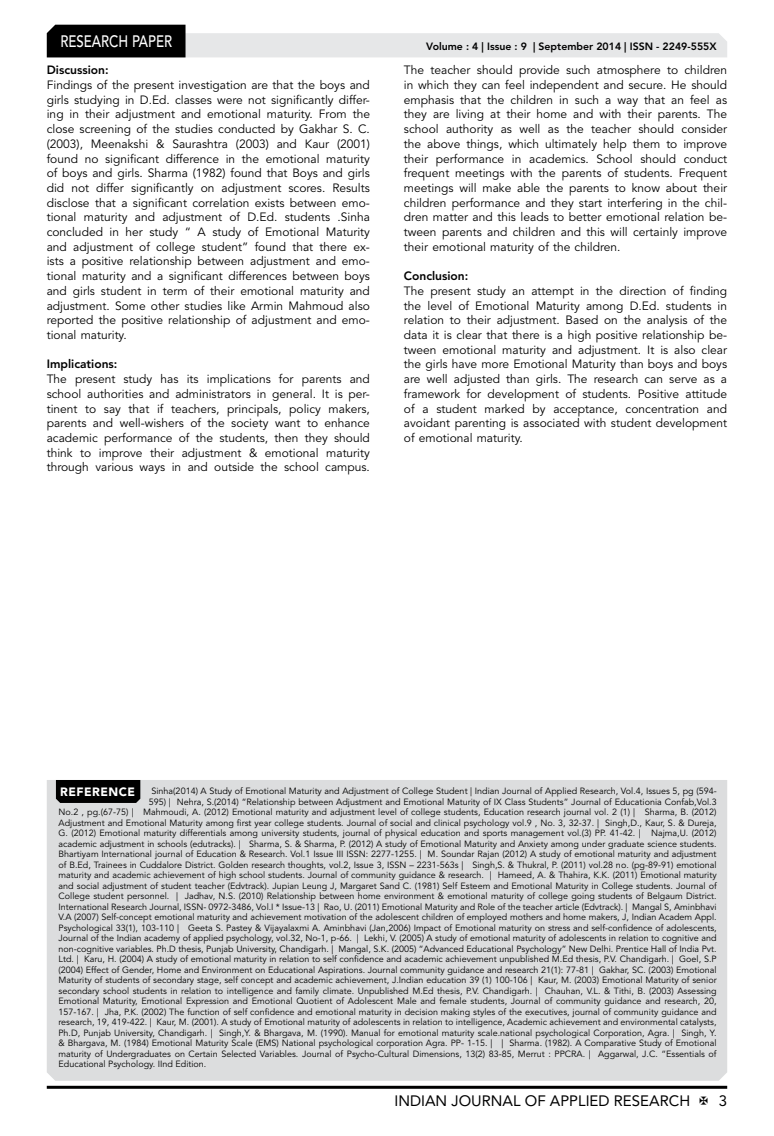
<style>
.page{position:relative;width:774px;height:1136px;background:#fff}
.page>*{position:absolute;margin:0;border:0;box-sizing:border-box;transform-origin:0 0}
.t1{font:500 16.5px "Avenir LT Std";color:#fff;scale:.8 1}
.t2{font:15px "Avenir LT Std";color:#000}
.t3{font:12px/14.7px "Avenir LT Std";color:#000;text-align:justify}
.t4{font:800 12px "Avenir LT Std";color:#000}
.t5{font:900 12px "Avenir LT Std";letter-spacing:.04em;color:#fff}
.t6{font:800 10.5px "Avenir LT Std";color:#000}
.t7{font:9px "Avenir LT Std";color:#000}
</style>
<div class="page">
<hr style="left:47px;top:1085px;width:680px;height:3px;background:#000">
<svg style="left:47px;top:25px;width:680px;height:32px"></svg>
<div style="left:47px;top:780px;width:680px;height:300px;background:#dcddde"></div>
<div style="left:56px;top:780px;width:84px;height:22px;background:#000"></div>
<h1 class="t1" style="left:60px;top:32px;width:139px">RESEARCH PAPER</h1>
<h3 class="t4" style="left:47px;top:63px;width:63px">Discussion:</h3>
<p class="t3" style="left:47px;top:78px;width:325px">Findings of the present investigation are that the boys and girls studying in D.Ed. classes were not significantly differ&shy;ing in their adjustment and emotional maturity. From the close screening of the studies conducted by Gakhar S. C. (2003), Meenakshi &amp; Saurashtra (2003) and Kaur (2001) found no significant difference in the emotional maturity of boys and girls. Sharma (1982) found that Boys and girls did not differ significantly on adjustment scores. Results disclose that a significant correlation exists between emo&shy;tional maturity and adjustment of D.Ed. students .Sinha concluded in her study “ A study of Emotional Maturity and adjustment of college student” found that there ex&shy;ists a positive relationship between adjustment and emo&shy;tional maturity and a significant differences between boys and girls student in term of their emotional maturity and adjustment. Some other studies like Armin Mahmoud also reported the positive relationship of adjustment and emo&shy;tional maturity.</p>
<h3 class="t4" style="left:47px;top:357px;width:72px">Implications:</h3>
<p class="t3" style="left:47px;top:372px;width:325px">The present study has its implications for parents and school authorities and administrators in general. It is per&shy;tinent to say that if teachers, principals, policy makers, parents and well-wishers of the society want to enhance academic performance of the students, then they should think to improve their adjustment &amp; emotional maturity through various ways in and outside the school campus.</p>
<p class="t6" style="left:426px;top:41px;width:292px">Volume : 4 | Issue : 9 | September 2014 | ISSN - 2249-555X</p>
<p class="t3" style="left:404px;top:63px;width:325px">The teacher should provide such atmosphere to children in which they can feel independent and secure. He should emphasis that the children in such a way that an feel as they are living at their home and with their parents. The school authority as well as the teacher should consider the above things, which ultimately help them to improve their performance in academics. School should conduct frequent meetings with the parents of students. Frequent meetings will make able the parents to know about their children performance and they start interfering in the chil&shy;dren matter and this leads to better emotional relation be&shy;tween parents and children and this will certainly improve their emotional maturity of the children.</p>
<h3 class="t4" style="left:404px;top:269px;width:66px">Conclusion:</h3>
<p class="t3" style="left:404px;top:284px;width:325px">The present study an attempt in the direction of finding the level of Emotional Maturity among D.Ed. students in relation to their adjustment. Based on the analysis of the data it is clear that there is a high positive relationship be&shy;tween emotional maturity and adjustment. It is also clear the girls have more Emotional Maturity than boys and boys are well adjusted than girls. The research can serve as a framework for development of students. Positive attitude of a student marked by acceptance, concentration and avoidant parenting is associated with student development of emotional maturity.</p>
<h3 class="t5" style="left:60px;top:784px;width:76px">REFERENCE</h3>
<p class="t7" style="left:151px;top:785px;width:567px">Sinha(2014) A Study of Emotional Maturity and Adjustment of College Student | Indian Journal of Applied Research, Vol.4, Issues 5, pg (594-</p>
<p class="t7" style="left:149px;top:796px;width:569px">595) | Nehra, S.(2014) “Relationship between Adjustment and Emotional Maturity of IX Class Students” Journal of Educationia Confab,Vol.3</p>
<p class="t7" style="left:59px;top:806px;width:659px">No.2 , pg.(67-75) | Mahmoudi, A. (2012) Emotional maturity and adjustment level of college students, Education research journal vol. 2 (1) | Sharma, B. (2012)</p>
<p class="t7" style="left:59px;top:817px;width:659px">Adjustment and Emotional Maturity among first year college students. Journal of social and clinical psychology vol.9 , No. 3, 32-37. | Singh,D., Kaur, S. &amp; Dureja,</p>
<p class="t7" style="left:59px;top:827px;width:659px">G. (2012) Emotional maturity differentials among university students, journal of physical education and sports management vol.(3) PP. 41-42. | Najma,U. (2012)</p>
<p class="t7" style="left:58px;top:838px;width:660px">academic adjustment in schools (edutracks). | Sharma, S. &amp; Sharma, P. (2012) A study of Emotional Maturity and Anxiety among under graduate science students.</p>
<p class="t7" style="left:58px;top:848px;width:659px">Bhartiyam International journal of Education &amp; Research. Vol.1 Issue III ISSN: 2277-1255. | M. Soundar Rajan (2012) A study of emotional maturity and adjustment</p>
<p class="t7" style="left:58px;top:859px;width:660px">of B.Ed, Trainees in Cuddalore District. Golden research thoughts, vol.2, Issue 3, ISSN – 2231-563s | Singh,S. &amp; Thukral, P. (2011) vol.28 no. (pg-89-91) emotional</p>
<p class="t7" style="left:59px;top:869px;width:660px">maturity and academic achievement of high school students. Journal of community guidance &amp; research. | Hameed, A. &amp; Thahira, K.K. (2011) Emotional maturity</p>
<p class="t7" style="left:59px;top:880px;width:660px">and social adjustment of student teacher (Edvtrack). Jupian Leung J, Margaret Sand C. (1981) Self Esteem and Emotional Maturity in College students. Journal of</p>
<p class="t7" style="left:59px;top:890px;width:659px">College student personnel. | Jadhav, N.S. (2010) Relationship between home environment &amp; emotional maturity of college going students of Belgaum District.</p>
<p class="t7" style="left:59px;top:901px;width:660px">International Research Journal, ISSN- 0972-3486, Vol.I * Issue-13 | Rao, U. (2011) Emotional Maturity and Role of the teacher article (Edvtrack). | Mangal S, Aminbhavi</p>
<p class="t7" style="left:59px;top:911px;width:659px">V.A (2007) Self-concept emotional maturity and achievement motivation of the adolescent children of employed mothers and home makers, J, Indian Academ Appl.</p>
<p class="t7" style="left:59px;top:922px;width:659px">Psychological 33(1), 103-110 | Geeta S. Pastey &amp; Vijayalaxmi A. Aminbhavi (Jan,2006) Impact of Emotional maturity on stress and self-confidence of adolescents,</p>
<p class="t7" style="left:59px;top:932px;width:659px">Journal of the Indian academy of applied psychology, vol.32, No-1, p-66. | Lekhi, V. (2005) A study of emotional maturity of adolescents in relation to cognitive and</p>
<p class="t7" style="left:59px;top:943px;width:660px">non-cognitive variables. Ph.D thesis, Punjab University, Chandigarh. | Mangal, S.K. (2005) “Advanced Educational Psychology” New Delhi. Prentice Hall of India Pvt.</p>
<p class="t7" style="left:59px;top:953px;width:659px">Ltd. | Karu, H. (2004) A study of emotional maturity in relation to self confidence and academic achievement unpublished M.Ed thesis, P.V. Chandigarh. | Goel, S.P</p>
<p class="t7" style="left:59px;top:964px;width:659px">(2004) Effect of Gender, Home and Environment on Educational Aspirations. Journal community guidance and research 21(1): 77-81 | Gakhar, SC. (2003) Emotional</p>
<p class="t7" style="left:59px;top:974px;width:660px">Maturity of students of secondary stage, self concept and academic achievement, J.Indian education 39 (1) 100-106 | Kaur, M. (2003) Emotional Maturity of senior</p>
<p class="t7" style="left:59px;top:985px;width:659px">secondary school students in relation to intelligence and family climate. Unpublished M.Ed thesis, P.V. Chandigarh. | Chauhan, V.L. &amp; Tithi, B. (2003) Assessing</p>
<p class="t7" style="left:59px;top:995px;width:660px">Emotional Maturity, Emotional Expression and Emotional Quotient of Adolescent Male and female students, Journal of community guidance and research, 20,</p>
<p class="t7" style="left:59px;top:1006px;width:659px">157-167. | Jha, P.K. (2002) The function of self confidence and emotional maturity in decision making styles of the executives, journal of community guidance and</p>
<p class="t7" style="left:58px;top:1016px;width:659px">research, 19, 419-422. | Kaur, M. (2001). A study of Emotional maturity of adolescents in relation to intelligence, Academic achievement and environmental catalysts,</p>
<p class="t7" style="left:58px;top:1027px;width:660px">Ph.D, Punjab University, Chandigarh. | Singh,Y. &amp; Bhargava, M. (1990). Manual for emotional maturity scale.national psychological Corporation, Agra. | Singh, Y.</p>
<p class="t7" style="left:58px;top:1037px;width:660px">&amp; Bhargava, M. (1984) Emotional Maturity Scale (EMS) National psychological corporation Agra. PP- 1-15. | | Sharma. (1982). A Comparative Study of Emotional</p>
<p class="t7" style="left:58px;top:1048px;width:660px">maturity of Undergraduates on Certain Selected Variables. Journal of Psycho-Cultural Dimensions, 13(2) 83-85, Merrut : PPCRA. | Aggarwal, J.C. “Essentials of</p>
<p class="t7" style="left:59px;top:1058px;width:149px">Educational Psychology. IInd Edition.</p>
<h2 class="t2" style="left:394px;top:1091px;width:297px">INDIAN JOURNAL OF APPLIED RESEARCH</h2>
<h2 class="t2" style="left:719px;top:1091px;width:10px">3</h2>
</div>
